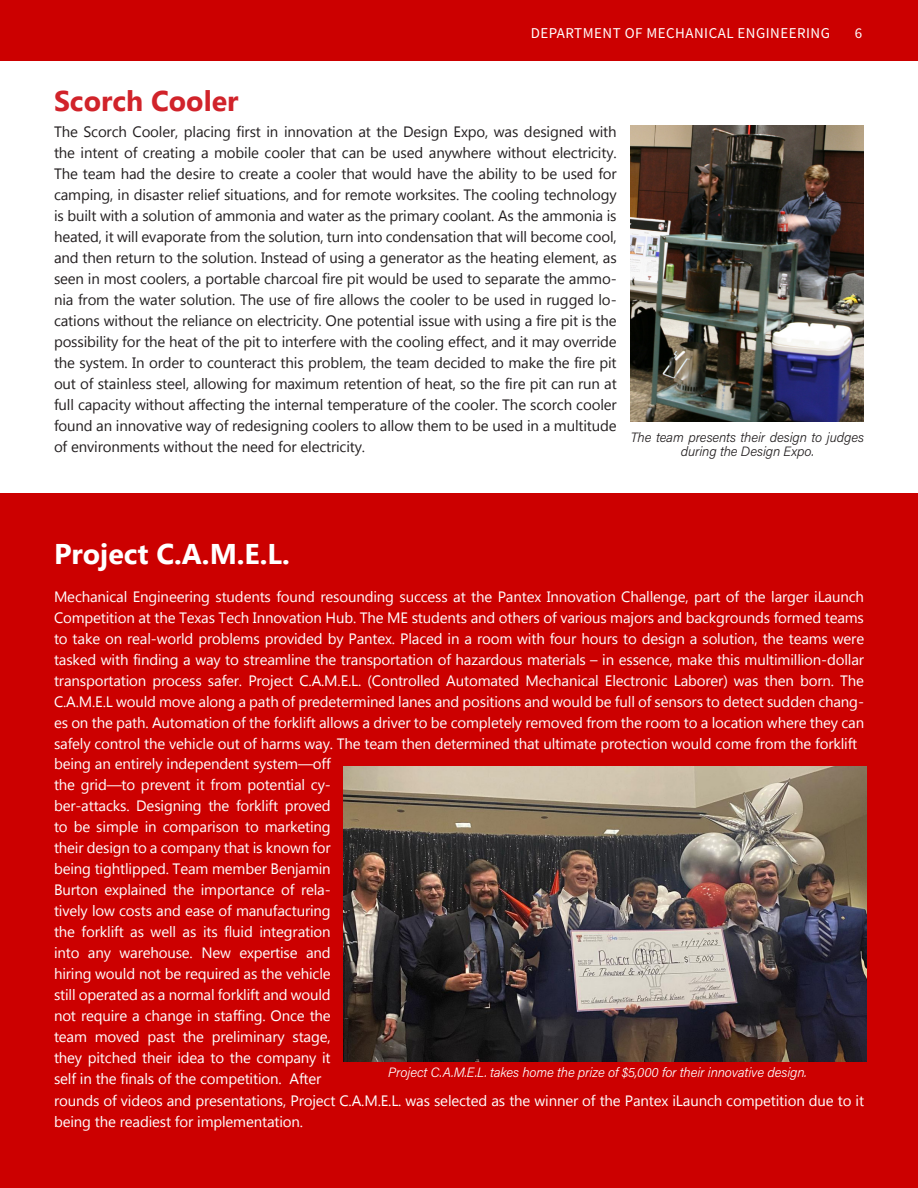
<style>
.page{position:relative;width:918px;height:1188px;background:#fff}
.page>*{position:absolute;margin:0;border:0;box-sizing:border-box;transform-origin:0 0}
.t1{font:700 28.5px "Microsoft New Tai Lue";color:#fff}
.t2{font:700 28.5px "Microsoft New Tai Lue";color:#d1232a}
.t3{font:15px/21px "Microsoft New Tai Lue";letter-spacing:-.01em;color:#fff;text-align:justify}
.t4{font:15px/21px "Microsoft New Tai Lue";letter-spacing:-.01em;color:#231f20;text-align:justify}
.t5{font:15px "Source Sans Variable";letter-spacing:.03em;color:#fff}
.t6{font:13.5px "Acumin Variable Concept";letter-spacing:-.01em;color:#fff}
.t7{font:13.5px/13.5px "Acumin Variable Concept";letter-spacing:-.01em;color:#231f20;text-align:center}
</style>
<div class="page">
<div style="left:0;top:494px;width:918px;height:694px;background:#c00"></div>
<div style="left:0;top:0;width:918px;height:61px;background:#c00"></div>
<img style="left:631px;top:126px;width:233px;height:296px">
<img style="left:343px;top:767px;width:523px;height:295px">
<p class="t2" style="left:54px;top:84px;width:186px">Scorch Cooler</p>
<p class="t5" style="left:531px;top:24px;width:301px">DEPARTMENT OF MECHANICAL ENGINEERING</p>
<p class="t5" style="left:855px;top:24px;width:9px">6</p>
<p class="t4" style="left:54px;top:122px;width:564px">The Scorch Cooler, placing first in innovation at the Design Expo, was designed with the intent of creating a mobile cooler that can be used anywhere without electricity.<br>The team had the desire to create a cooler that would have the ability to be used for camping, in disaster relief situations, and for remote worksites. The cooling technology is built with a solution of ammonia and water as the primary coolant. As the ammonia is heated, it will evaporate from the solution, turn into condensation that will become cool, and then return to the solution. Instead of using a generator as the heating element, as seen in most coolers, a portable charcoal fire pit would be used to separate the ammo&shy;nia from the water solution. The use of fire allows the cooler to be used in rugged lo&shy;cations without the reliance on electricity. One potential issue with using a fire pit is the possibility for the heat of the pit to interfere with the cooling effect, and it may override the system. In order to counteract this problem, the team decided to make the fire pit out of stainless steel, allowing for maximum retention of heat, so the fire pit can run at full capacity without affecting the internal temperature of the cooler. The scorch cooler found an innovative way of redesigning coolers to allow them to be used in a multitude of environments without the need for electricity.</p>
<p class="t7" style="left:631px;top:431px;width:235px">The team presents their design to judges during the Design Expo.</p>
<p class="t1" style="left:54px;top:538px;width:237px">Project C.A.M.E.L.</p>
<p class="t3" style="left:54px;top:587px;width:812px">Mechanical Engineering students found resounding success at the Pantex Innovation Challenge, part of the larger iLaunch Competition at the Texas Tech Innovation Hub. The ME students and others of various majors and backgrounds formed teams to take on real-world problems provided by Pantex. Placed in a room with four hours to design a solution, the teams were tasked with finding a way to streamline the transportation of hazardous materials – in essence, make this multimillion-dollar transportation process safer. Project C.A.M.E.L. (Controlled Automated Mechanical Electronic Laborer) was then born. The C.A.M.E.L would move along a path of predetermined lanes and positions and would be full of sensors to detect sudden chang&shy;es on the path. Automation of the forklift allows a driver to be completely removed from the room to a location where they can safely control the vehicle out of harms way. The team then determined that ultimate protection would come from the forklift</p>
<p class="t3" style="left:54px;top:754px;width:278px">being an entirely independent system—off the grid—to prevent it from potential cy&shy;ber-attacks. Designing the forklift proved to be simple in comparison to marketing their design to a company that is known for being tightlipped. Team member Benjamin Burton explained the importance of rela&shy;tively low costs and ease of manufacturing the forklift as well as its fluid integration into any warehouse. New expertise and hiring would not be required as the vehicle still operated as a normal forklift and would not require a change in staffing. Once the team moved past the preliminary stage, they pitched their idea to the company it self in the finals of the competition. After</p>
<p class="t3" style="left:54px;top:1091px;width:812px">rounds of videos and presentations, Project C.A.M.E.L. was selected as the winner of the Pantex iLaunch competition due to it being the readiest for implementation.</p>
<p class="t6" style="left:388px;top:1063px;width:420px">Project C.A.M.E.L. takes home the prize of $5,000 for their innovative design.</p>
</div>
